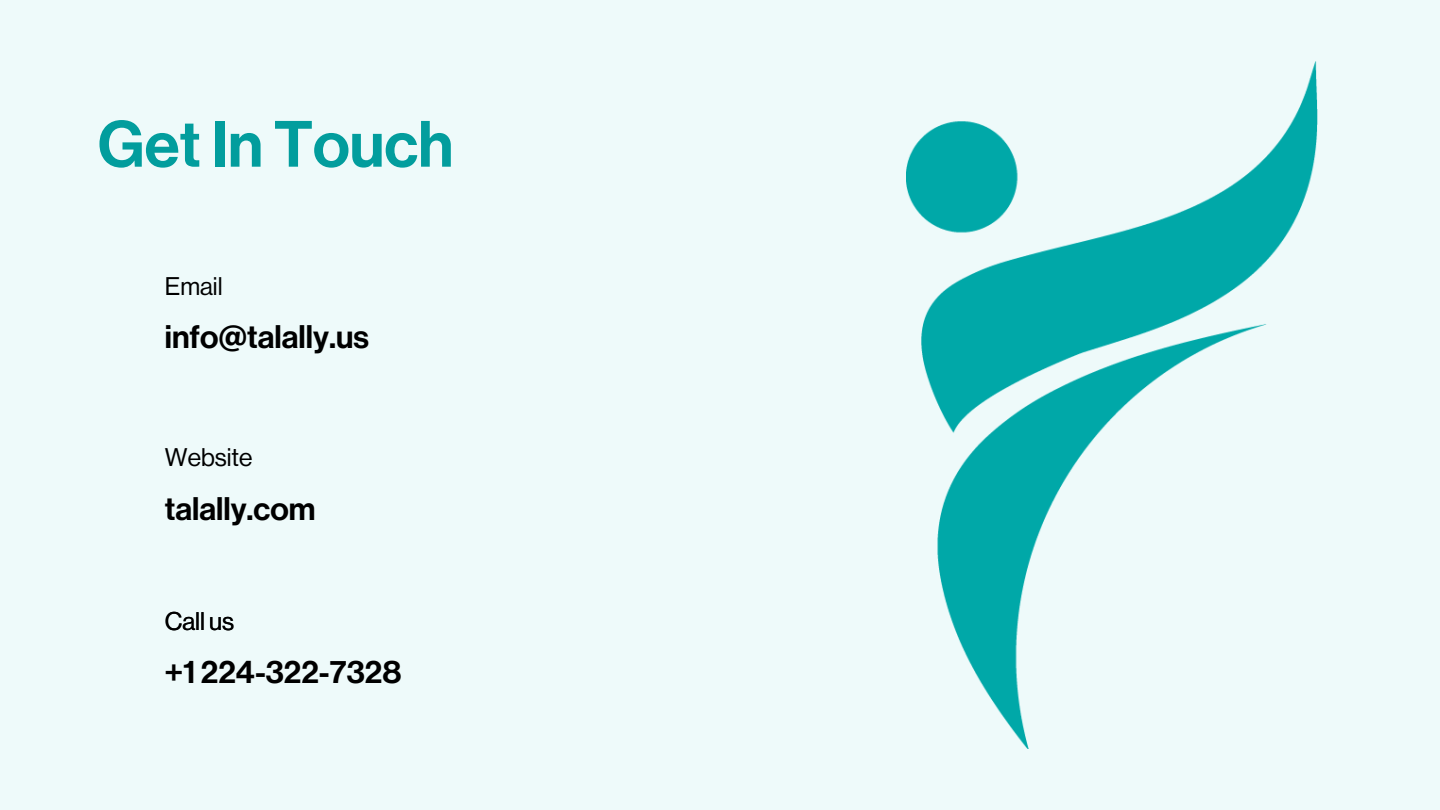
<style>
.page{position:relative;width:1440px;height:810px;background:#eefafa}
.page>*{position:absolute;margin:0;border:0;box-sizing:border-box;transform-origin:0 0}
.t1{font:64px "Neue Haas Display Mediu";color:#029d9d}
.t2{font:32px "Neue Haas Display Mediu";color:#000}
.t3{font:25px "Neue Haas Display";color:#000}
</style>
<div class="page">
<img style="left:907px;top:61px;width:410px;height:687px">
<p class="t1" style="left:98px;top:114px;width:357px">Get In Touch</p>
<p class="t3" style="left:165px;top:275px;width:59px">Email</p>
<p class="t2" style="left:165px;top:322px;width:206px">info@talally.us</p>
<p class="t3" style="left:165px;top:446px;width:89px">Website</p>
<p class="t2" style="left:165px;top:494px;width:152px">talally.com</p>
<p class="t3" style="left:165px;top:609px;width:71px">Call us</p>
<p class="t2" style="left:165px;top:657px;width:238px">+1 224-322-7328</p>
</div>
